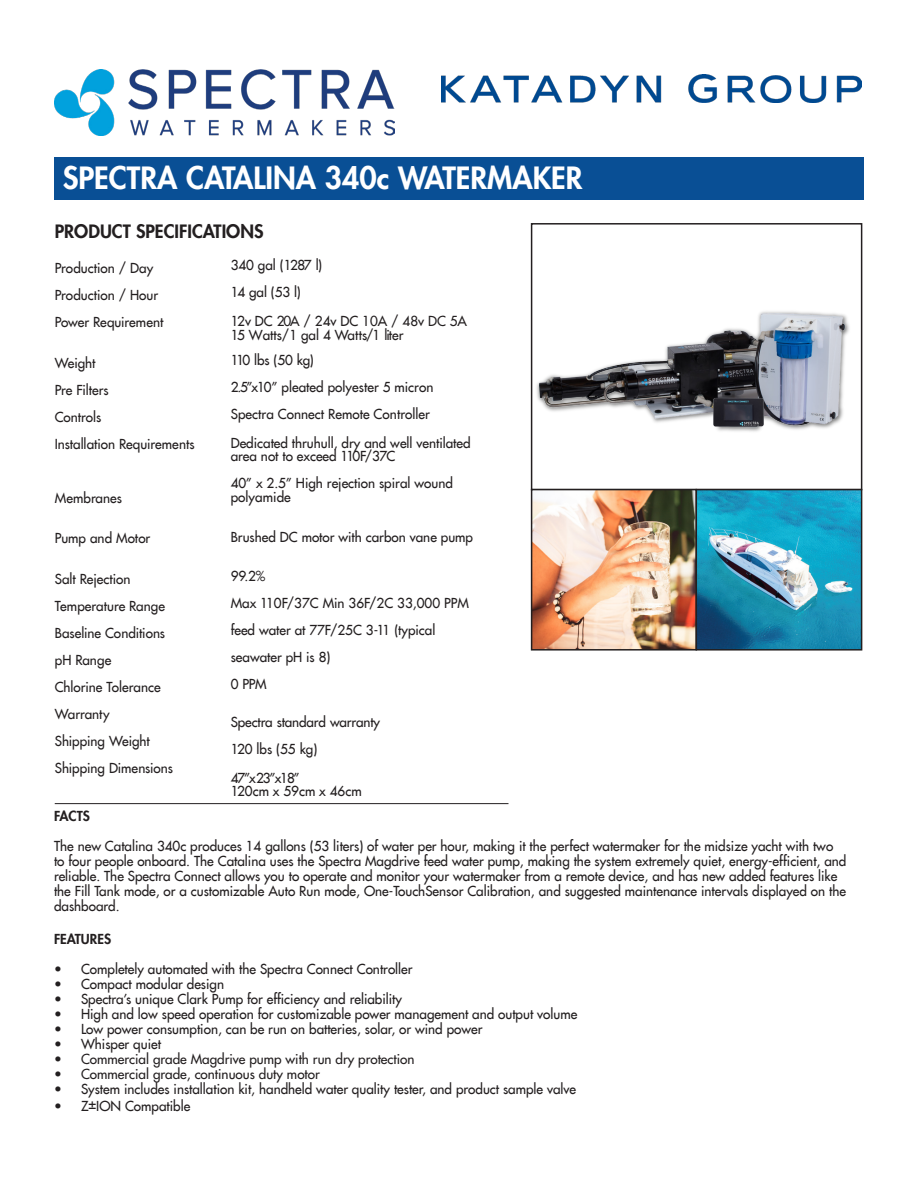
<style>
.page{position:relative;width:918px;height:1188px;background:#fff}
.page>*{position:absolute;margin:0;border:0;box-sizing:border-box;transform-origin:0 0}
.Paragraph_Style_1{font:800 30px "Futura";color:#fff}
.Paragraph_Style_1-2{font:800 18px "Futura";color:#231f20}
.Paragraph_Style_2{font:13.5px/27px "Futura";color:#231f20}
.Paragraph_Style_2-2{font:800 13.5px "Futura";color:#231f20}
</style>
<div class="page">
<img style="left:54px;top:70px;width:340px;height:65px">
<div style="left:54px;top:157px;width:810px;height:43px;background:#094f95"></div>
<img style="left:536px;top:311px;width:313px;height:119px">
<img style="left:697px;top:384px;width:85px;height:48px">
<div style="left:531px;top:223px;width:331px;height:267px;border:2px solid #231f20"></div>
<img style="left:534px;top:492px;width:325px;height:156px">
<div style="left:531px;top:489px;width:166px;height:162px;border:2px solid #231f20"></div>
<div style="left:696px;top:489px;width:166px;height:162px;border:2px solid #231f20"></div>
<hr style="left:55px;top:803px;width:453px;height:1px;background:#231f20">
<img style="left:441px;top:74px;width:421px;height:28px">
<p class="Paragraph_Style_1" style="left:63px;top:158px;width:521px">SPECTRA CATALINA 340c WATERMAKER</p>
<p class="Paragraph_Style_1-2" style="left:55px;top:219px;width:210px">PRODUCT SPECIFICATIONS</p>
<p class="Paragraph_Style_2" style="left:55px;top:254px;width:100px">Production / Day</p>
<p class="Paragraph_Style_2" style="left:55px;top:281px;width:105px">Production / Hour</p>
<p class="Paragraph_Style_2" style="left:55px;top:308px;width:110px">Power Requirement</p>
<p class="Paragraph_Style_2" style="left:55px;top:349px;width:42px">Weight</p>
<p class="Paragraph_Style_2" style="left:55px;top:376px;width:55px">Pre Filters</p>
<p class="Paragraph_Style_2" style="left:55px;top:403px;width:48px">Controls</p>
<p class="Paragraph_Style_2" style="left:55px;top:430px;width:141px">Installation Requirements</p>
<p class="Paragraph_Style_2" style="left:55px;top:484px;width:69px">Membranes</p>
<p class="Paragraph_Style_2" style="left:55px;top:524px;width:97px">Pump and Motor</p>
<p class="Paragraph_Style_2" style="left:55px;top:565px;width:77px">Salt Rejection</p>
<p class="Paragraph_Style_2" style="left:55px;top:592px;width:112px">Temperature Range</p>
<p class="Paragraph_Style_2" style="left:55px;top:619px;width:112px">Baseline Conditions</p>
<p class="Paragraph_Style_2" style="left:55px;top:646px;width:58px">pH Range</p>
<p class="Paragraph_Style_2" style="left:55px;top:673px;width:108px">Chlorine Tolerance</p>
<p class="Paragraph_Style_2" style="left:55px;top:700px;width:56px">Warranty</p>
<p class="Paragraph_Style_2" style="left:55px;top:727px;width:97px">Shipping Weight</p>
<p class="Paragraph_Style_2" style="left:55px;top:754px;width:120px">Shipping Dimensions</p>
<p class="Paragraph_Style_2" style="left:231px;top:252px;width:93px">340 gal (1287 l)<br>14 gal (53 l)</p>
<p class="Paragraph_Style_2" style="left:231px;top:314px;width:238px;line-height:13.5px">12v DC 20A / 24v DC 10A / 48v DC 5A<br>15 Watts/1 gal 4 Watts/1 liter</p>
<p class="Paragraph_Style_2" style="left:231px;top:346px;width:204px">110 lbs (50 kg)<br>2.5”x10” pleated polyester 5 micron<br>Spectra Connect Remote Controller</p>
<p class="Paragraph_Style_2" style="left:231px;top:436px;width:241px;line-height:13.5px">Dedicated thruhull, dry and well ventilated area not to exceed 110F/37C</p>
<p class="Paragraph_Style_2" style="left:231px;top:476px;width:224px;line-height:13.5px">40” x 2.5” High rejection spiral wound polyamide</p>
<p class="Paragraph_Style_2" style="left:231px;top:524px;width:244px">Brushed DC motor with carbon vane pump</p>
<p class="Paragraph_Style_2" style="left:231px;top:562px;width:240px">99.2%<br>Max 110F/37C Min 36F/2C 33,000 PPM feed water at 77F/25C 3-11 (typical seawater pH is 8)<br>0 PPM</p>
<p class="Paragraph_Style_2" style="left:231px;top:708px;width:151px">Spectra standard warranty<br>120 lbs (55 kg)</p>
<p class="Paragraph_Style_2" style="left:231px;top:771px;width:132px;line-height:13.5px">47”x23”x18”<br>120cm x 59cm x 46cm</p>
<p class="Paragraph_Style_2-2" style="left:54px;top:807px;width:37px">FACTS</p>
<p class="Paragraph_Style_2" style="left:54px;top:839px;width:794px;line-height:15px">The new Catalina 340c produces 14 gallons (53 liters) of water per hour, making it the perfect watermaker for the midsize yacht with two to four people onboard. The Catalina uses the Spectra Magdrive feed water pump, making the system extremely quiet, energy-efficient, and reliable. The Spectra Connect allows you to operate and monitor your watermaker from a remote device, and has new added features like the Fill Tank mode, or a customizable Auto Run mode, One-TouchSensor Calibration, and suggested maintenance intervals displayed on the dashboard.</p>
<p class="Paragraph_Style_2-2" style="left:54px;top:930px;width:59px">FEATURES</p>
<p class="Paragraph_Style_2" style="left:54px;top:956px;width:360px">• Completely automated with the Spectra Connect Controller</p>
<p class="Paragraph_Style_2" style="left:54px;top:971px;width:172px">• Compact modular design</p>
<p class="Paragraph_Style_2" style="left:54px;top:986px;width:350px">• Spectra’s unique Clark Pump for efficiency and reliability</p>
<p class="Paragraph_Style_2" style="left:54px;top:1001px;width:525px">• High and low speed operation for customizable power management and output volume</p>
<p class="Paragraph_Style_2" style="left:54px;top:1016px;width:430px">• Low power consumption, can be run on batteries, solar, or wind power</p>
<p class="Paragraph_Style_2" style="left:54px;top:1031px;width:108px">• Whisper quiet</p>
<p class="Paragraph_Style_2" style="left:54px;top:1046px;width:362px">• Commercial grade Magdrive pump with run dry protection</p>
<p class="Paragraph_Style_2" style="left:54px;top:1061px;width:267px">• Commercial grade, continuous duty motor</p>
<p class="Paragraph_Style_2" style="left:54px;top:1076px;width:524px">• System includes installation kit, handheld water quality tester, and product sample valve</p>
<p class="Paragraph_Style_2" style="left:54px;top:1092px;width:138px">• Z±ION Compatible</p>
</div>
